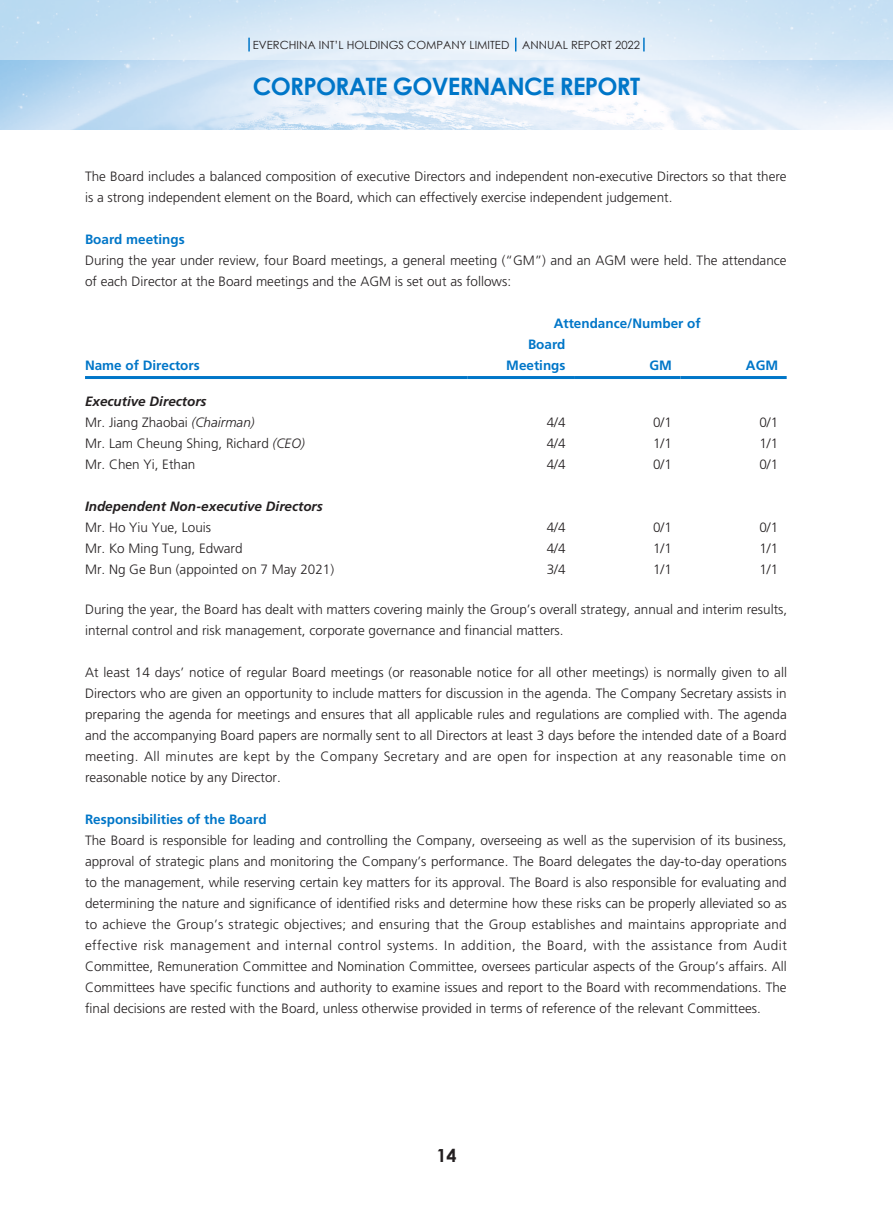
<style>
.page{position:relative;width:893px;height:1212px;background:#fff}
.page>*{position:absolute;margin:0;border:0;box-sizing:border-box;transform-origin:0 0}
.t1{font:700 24px "Century Gothic";letter-spacing:-.03em;color:#0076c8}
.t2{font:700 18px "Century Gothic";color:#231f20}
.t3{font:300 13.5px/21px "Frutiger LT Std";color:#231f20}
.t4{font:700 13.5px/21px "Frutiger LT Std";color:#0076c8;text-align:right}
.t5{font:italic 700 13.5px/21px "Frutiger LT Std";color:#231f20}
.t6{font:11.25px "Century Gothic";color:#231f20}
.s1{font-weight:300;font-style:normal}
.s2{font-weight:300}
.s3{font-style:italic}
</style>
<div class="page">
<img style="left:0;top:60px;width:893px;height:70px">
<svg style="left:0;top:0;width:893px;height:60px;background:#d4e7f6"></svg>
<svg style="left:248px;top:38px;width:2px;height:13px"></svg>
<svg style="left:515px;top:38px;width:1px;height:13px"></svg>
<svg style="left:643px;top:38px;width:2px;height:13px"></svg>
<hr style="left:85px;top:376px;width:383px;height:3px;background:#0076c8">
<hr style="left:468px;top:376px;width:106px;height:3px;background:#0076c8">
<hr style="left:574px;top:376px;width:106px;height:3px;background:#0076c8">
<hr style="left:680px;top:376px;width:107px;height:3px;background:#0076c8">
<p class="t6" style="left:253px;top:37px;width:389px">EVERCHINA INT’L HOLDINGS COMPANY LIMITED ANNUAL REPORT 2022</p>
<h1 class="t1" style="left:253px;top:68px;width:389px">CORPORATE GOVERNANCE REPORT</h1>
<p class="t3" style="left:85px;top:166px;width:703px">The Board includes a balanced composition of executive Directors and independent non-executive Directors so that there is a strong independent element on the Board, which can effectively exercise independent judgement.</p>
<p class="t4" style="left:85px;top:229px;width:101px">Board meetings</p>
<p class="t3" style="left:85px;top:250px;width:703px">During the year under review, four Board meetings, a general meeting (“GM”) and an AGM were held. The attendance of each Director at the Board meetings and the AGM is set out as follows:</p>
<p class="t4" style="left:554px;top:313px;width:149px">Attendance/Number of</p>
<p class="t4" style="left:85px;top:355px;width:116px">Name of Directors</p>
<p class="t4" style="left:506px;top:334px;width:61px">Board<br>Meetings</p>
<p class="t4" style="left:649px;top:355px;width:24px">GM</p>
<p class="t4" style="left:746px;top:355px;width:34px">AGM</p>
<p class="t5" style="left:85px;top:391px;width:171px">Executive Directors<br><span class="s1">Mr. Jiang Zhaobai</span> <span class="s2">(Chairman)</span></p>
<p class="t3" style="left:547px;top:412px;width:20px">4/4</p>
<p class="t3" style="left:653px;top:412px;width:20px">0/1</p>
<p class="t3" style="left:759px;top:412px;width:20px">0/1</p>
<p class="t3" style="left:85px;top:433px;width:221px">Mr. Lam Cheung Shing, Richard <span class="s3">(CEO)</span></p>
<p class="t3" style="left:547px;top:433px;width:20px">4/4</p>
<p class="t3" style="left:653px;top:433px;width:20px">1/1</p>
<p class="t3" style="left:759px;top:433px;width:20px">1/1</p>
<p class="t3" style="left:85px;top:454px;width:112px">Mr. Chen Yi, Ethan</p>
<p class="t3" style="left:547px;top:454px;width:20px">4/4</p>
<p class="t3" style="left:653px;top:454px;width:20px">0/1</p>
<p class="t3" style="left:759px;top:454px;width:20px">0/1</p>
<p class="t5" style="left:85px;top:496px;width:239px">Independent Non-executive Directors</p>
<p class="t3" style="left:85px;top:517px;width:128px">Mr. Ho Yiu Yue, Louis</p>
<p class="t3" style="left:547px;top:517px;width:20px">4/4</p>
<p class="t3" style="left:653px;top:517px;width:20px">0/1</p>
<p class="t3" style="left:759px;top:517px;width:20px">0/1</p>
<p class="t3" style="left:85px;top:538px;width:159px">Mr. Ko Ming Tung, Edward</p>
<p class="t3" style="left:547px;top:538px;width:20px">4/4</p>
<p class="t3" style="left:653px;top:538px;width:20px">1/1</p>
<p class="t3" style="left:759px;top:538px;width:20px">1/1</p>
<p class="t3" style="left:85px;top:559px;width:251px">Mr. Ng Ge Bun (appointed on 7 May 2021)</p>
<p class="t3" style="left:547px;top:559px;width:20px">3/4</p>
<p class="t3" style="left:653px;top:559px;width:20px">1/1</p>
<p class="t3" style="left:759px;top:559px;width:20px">1/1</p>
<p class="t3" style="left:85px;top:599px;width:704px">During the year, the Board has dealt with matters covering mainly the Group’s overall strategy, annual and interim results, internal control and risk management, corporate governance and financial matters.</p>
<p class="t3" style="left:85px;top:662px;width:703px;text-align:justify">At least 14 days’ notice of regular Board meetings (or reasonable notice for all other meetings) is normally given to all Directors who are given an opportunity to include matters for discussion in the agenda. The Company Secretary assists in preparing the agenda for meetings and ensures that all applicable rules and regulations are complied with. The agenda and the accompanying Board papers are normally sent to all Directors at least 3 days before the intended date of a Board meeting. All minutes are kept by the Company Secretary and are open for inspection at any reasonable time on reasonable notice by any Director.</p>
<p class="t4" style="left:85px;top:809px;width:183px">Responsibilities of the Board</p>
<p class="t3" style="left:85px;top:830px;width:703px;text-align:justify">The Board is responsible for leading and controlling the Company, overseeing as well as the supervision of its business, approval of strategic plans and monitoring the Company’s performance. The Board delegates the day-to-day operations to the management, while reserving certain key matters for its approval. The Board is also responsible for evaluating and determining the nature and significance of identified risks and determine how these risks can be properly alleviated so as to achieve the Group’s strategic objectives; and ensuring that the Group establishes and maintains appropriate and effective risk management and internal control systems. In addition, the Board, with the assistance from Audit Committee, Remuneration Committee and Nomination Committee, oversees particular aspects of the Group’s affairs. All Committees have specific functions and authority to examine issues and report to the Board with recommendations. The final decisions are rested with the Board, unless otherwise provided in terms of reference of the relevant Committees.</p>
<h2 class="t2" style="left:436px;top:1142px;width:22px">14</h2>
</div>
